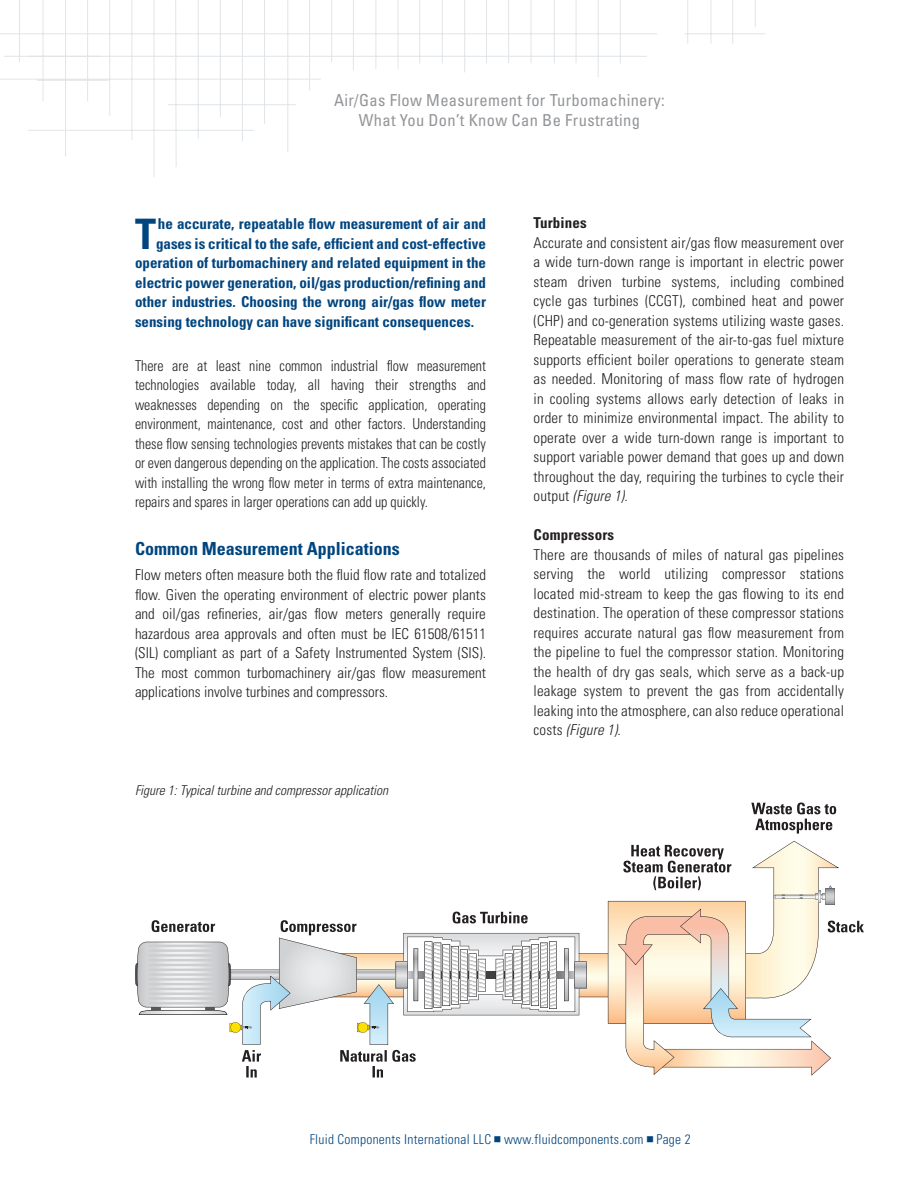
<style>
.page{position:relative;width:918px;height:1188px;background:#fff}
.page>*{position:absolute;margin:0;border:0;box-sizing:border-box;transform-origin:0 0}
.Text_-_drop_cap{font:700 condensed 42px "Univers";color:#01457f}
.Subhead{font:700 condensed 18px "Univers LT Std";color:#01457f}
.Title_-_page_header{font:condensed 16.5px/19.5px "Univers LT Std";letter-spacing:.02em;color:#939598;text-align:center}
.Text{font:300 condensed 15px/19.5px "Univers LT Std";letter-spacing:.01em;color:#231f20;text-align:justify}
.Text_-_first_paragra{font:300 condensed 15px/19.5px "Univers LT Std";color:#231f20;text-align:justify;scale:.93 1}
.Text_-_first_paragra-2{font:300 condensed 15px/19.5px "Univers LT Std";color:#231f20;text-align:justify}
.Text_-_drop_cap-2{font:700 condensed 15px "Univers";color:#01457f}
.Text-2{font:700 condensed 15px "Univers LT Std";letter-spacing:.01em;color:#231f20}
.Text-3{font:300 condensed 13.5px "Univers LT Std";letter-spacing:.02em;color:#01457f}
.t1{font:italic 300 condensed 13.5px "Univers LT Std";color:#231f20}
.s1{font-style:italic}
</style>
<div class="page">
<svg style="left:0;top:0;width:765px;height:177px"></svg>
<svg style="left:751px;top:802px;width:85px;height:32px"></svg>
<svg style="left:135px;top:841px;width:729px;height:237px"></svg>
<p class="Title_-_page_header" style="left:334px;top:91px;width:332px">Air/Gas Flow Measurement for Turbomachinery:<br>What You Don’t Know Can Be Frustrating</p>
<p class="Text_-_drop_cap" style="left:135px;top:208px;width:23px">T</p>
<p class="Text_-_drop_cap-2" style="left:158px;top:215px;width:330px">he accurate, repeatable flow measurement of air and</p>
<p class="Text_-_drop_cap-2" style="left:156px;top:234px;width:331px">gases is critical to the safe, efficient and cost-effective</p>
<p class="Text_-_drop_cap-2" style="left:135px;top:254px;width:353px">operation of turbomachinery and related equipment in the</p>
<p class="Text_-_drop_cap-2" style="left:135px;top:273px;width:352px">electric power generation, oil/gas production/refining and</p>
<p class="Text_-_drop_cap-2" style="left:135px;top:293px;width:353px">other industries. Choosing the wrong air/gas flow meter</p>
<p class="Text_-_drop_cap-2" style="left:135px;top:312px;width:341px">sensing technology can have significant consequences.</p>
<p class="Text_-_first_paragra" style="left:135px;top:356px;width:379px">There are at least nine common industrial flow measurement technologies available today, all having their strengths and weaknesses depending on the specific application, operating environment, maintenance, cost and other factors. Understanding these flow sensing technologies prevents mistakes that can be costly or even dangerous depending on the application. The costs associated with installing the wrong flow meter in terms of extra maintenance, repairs and spares in larger operations can add up quickly.</p>
<p class="Subhead" style="left:135px;top:538px;width:266px">Common Measurement Applications</p>
<p class="Text_-_first_paragra-2" style="left:135px;top:565px;width:353px">Flow meters often measure both the fluid flow rate and totalized flow. Given the operating environment of electric power plants and oil/gas refineries, air/gas flow meters generally require hazardous area approvals and often must be IEC 61508/61511 (SIL) compliant as part of a Safety Instrumented System (SIS).<br>The most common turbomachinery air/gas flow measurement applications involve turbines and compressors.</p>
<p class="t1" style="left:135px;top:782px;width:255px">Figure 1: Typical turbine and compressor application</p>
<p class="Text-2" style="left:534px;top:214px;width:55px">Turbines</p>
<p class="Text" style="left:534px;top:233px;width:312px">Accurate and consistent air/gas flow measurement over a wide turn-down range is important in electric power steam driven turbine systems, including combined cycle gas turbines (CCGT), combined heat and power (CHP) and co-generation systems utilizing waste gases.<br>Repeatable measurement of the air-to-gas fuel mixture supports efficient boiler operations to generate steam as needed. Monitoring of mass flow rate of hydrogen in cooling systems allows early detection of leaks in order to minimize environmental impact. The ability to operate over a wide turn-down range is important to support variable power demand that goes up and down throughout the day, requiring the turbines to cycle their output <span class="s1">(Figure 1)</span>.</p>
<p class="Text-2" style="left:534px;top:526px;width:82px">Compressors</p>
<p class="Text" style="left:534px;top:545px;width:312px">There are thousands of miles of natural gas pipelines serving the world utilizing compressor stations located mid-stream to keep the gas flowing to its end destination. The operation of these compressor stations requires accurate natural gas flow measurement from the pipeline to fuel the compressor station. Monitoring the health of dry gas seals, which serve as a back-up leakage system to prevent the gas from accidentally leaking into the atmosphere, can also reduce operational costs <span class="s1">(Figure 1)</span>.</p>
<p class="Text-3" style="left:310px;top:1131px;width:382px">Fluid Components International LLC www.fluidcomponents.com Page 2</p>
</div>
